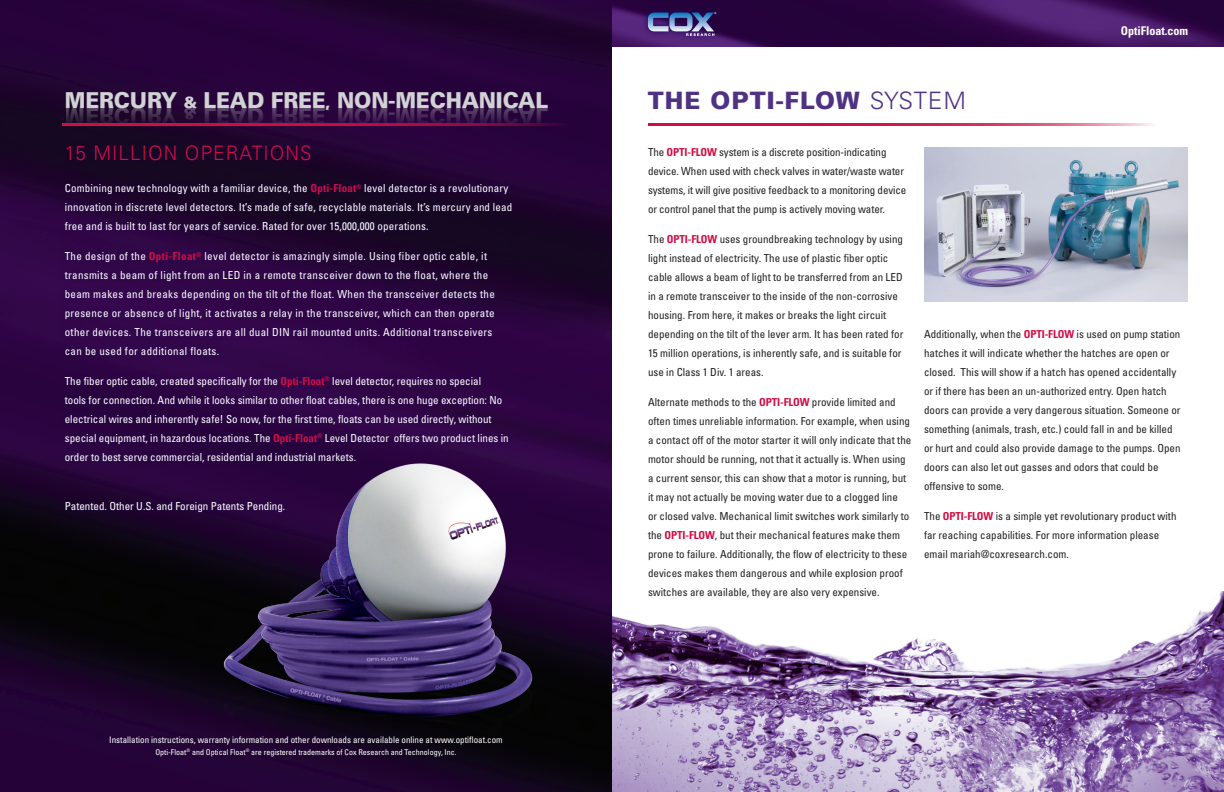
<style>
.page{position:relative;width:1224px;height:792px;background:#fff}
.page>*{position:absolute;margin:0;border:0;box-sizing:border-box;transform-origin:0 0}
.t1{font:900 24px "Univers";letter-spacing:.04em;color:#503284}
.t2{font:900 21.9px "Univers";letter-spacing:-.01em;color:#d1d2d4;scale:.95 1}
.t3{font:300 20px "Univers";letter-spacing:.06em;color:#d20d44;scale:.94 1}
.t4{font:700 condensed 12px "Univers";color:#fff}
.t5{font:condensed 11px/19px "Univers";color:#231f20}
.t6{font:condensed 11px/19px "Univers";letter-spacing:.015em;color:#fff}
.t7{font:condensed 9px "Univers";color:#fff}
.t8{font:condensed 8px "Univers";color:#fff}
.t9{font:700 2.6px "Helvetica";color:#fff}
.s1{font-size:15.6px}
.s2{font-weight:300}
.s3{font-weight:700;color:#d20d44}
</style>
<div class="page">
<img style="left:612px;top:0;width:612px;height:47px">
<img style="left:0;top:0;width:612px;height:792px">
<div style="left:59px;top:139px;width:459px;height:380px;background:#230658;opacity:.75"></div>
<img style="left:612px;top:591px;width:612px;height:201px">
<img style="left:924px;top:147px;width:264px;height:155px">
<img style="left:194px;top:422px;width:339px;height:314px">
<hr style="left:648px;top:123px;width:511px;height:3px;background:#d20d44">
<hr style="left:62px;top:123px;width:511px;height:3px;background:#d20d44">
<svg style="left:641px;top:6px;width:81px;height:36px"></svg>
<svg style="left:648px;top:13px;width:66px;height:23px;background:#6166a0"></svg>
<p class="t9" style="left:714px;top:11px;width:3px">®</p>
<h2 class="t2" style="left:65px;top:86px;width:510px">MERCURY <span class="s1">&amp;</span> LEAD FREE<span class="s1">,</span> NON-MECHANICAL</h2>
<h1 class="t1" style="left:648px;top:85px;width:320px">THE OPTI-FLOW <span class="s2">SYSTEM</span></h1>
<p class="t4" style="left:1121px;top:23px;width:69px">OptiFloat.com</p>
<h3 class="t3" style="left:65px;top:141px;width:264px">15 MILLION OPERATIONS</h3>
<p class="t6" style="left:65px;top:179px;width:449px">Combining new technology with a familiar device, the <span class="s3">Opti-Float</span><sup>®</sup> level detector is a revolutionary innovation in discrete level detectors. It’s made of safe, recyclable materials. It’s mercury and lead free and is built to last for years of service. Rated for over 15,000,000 operations.</p>
<p class="t6" style="left:65px;top:247px;width:432px">The design of the <span class="s3">Opti-Float</span><sup>®</sup> level detector is amazingly simple. Using fiber optic cable, it transmits a beam of light from an LED in a remote transceiver down to the float, where the beam makes and breaks depending on the tilt of the float. When the transceiver detects the presence or absence of light, it activates a relay in the transceiver, which can then operate other devices. The transceivers are all dual DIN rail mounted units. Additional transceivers can be used for additional floats.</p>
<p class="t6" style="left:65px;top:371px;width:446px">The fiber optic cable, created specifically for the <span class="s3">Opti-Float</span><sup>®</sup> level detector, requires no special<br>tools for connection. And while it looks similar to other float cables, there is one huge exception: No electrical wires and inherently safe! So now, for the first time, floats can be used directly, without special equipment, in hazardous locations. The <span class="s3">Opti-Float</span><sup>®</sup> Level Detector offers two product lines in order to best serve commercial, residential and industrial markets.</p>
<p class="t6" style="left:65px;top:497px;width:222px">Patented. Other U.S. and Foreign Patents Pending.</p>
<p class="t7" style="left:109px;top:734px;width:395px">Installation instructions, warranty information and other downloads are available online at www.optifloat.com</p>
<p class="t8" style="left:155px;top:747px;width:303px">Opti-Float<sup>®</sup> and Optical Float<sup>®</sup> are registered trademarks of Cox Research and Technology, Inc.</p>
<p class="t5" style="left:648px;top:142px;width:260px">The <span class="s3">OPTI-FLOW</span> system is a discrete position-indicating device. When used with check valves in water/waste water systems, it will give positive feedback to a monitoring device or control panel that the pump is actively moving water.</p>
<p class="t5" style="left:648px;top:229px;width:257px">The <span class="s3">OPTI-FLOW</span> uses groundbreaking technology by using light instead of electricity. The use of plastic fiber optic cable allows a beam of light to be transferred from an LED in a remote transceiver to the inside of the non-corrosive housing. From here, it makes or breaks the light circuit depending on the tilt of the lever arm. It has been rated for 15 million operations, is inherently safe, and is suitable for use in Class 1 Div. 1 areas.</p>
<p class="t5" style="left:648px;top:392px;width:265px">Alternate methods to the <span class="s3">OPTI-FLOW</span> provide limited and often times unreliable information. For example, when using a contact off of the motor starter it will only indicate that the motor should be running, not that it actually is. When using a current sensor, this can show that a motor is running, but it may not actually be moving water due to a clogged line<br>or closed valve. Mechanical limit switches work similarly to the <span class="s3">OPTI-FLOW</span>, but their mechanical features make them prone to failure. Additionally, the flow of electricity to these devices makes them dangerous and while explosion proof switches are available, they are also very expensive.</p>
<p class="t5" style="left:924px;top:324px;width:258px">Additionally, when the <span class="s3">OPTI-FLOW</span> is used on pump station hatches it will indicate whether the hatches are open or closed. This will show if a hatch has opened accidentally or if there has been an un-authorized entry. Open hatch doors can provide a very dangerous situation. Someone or something (animals, trash, etc.) could fall in and be killed or hurt and could also provide damage to the pumps. Open doors can also let out gasses and odors that could be offensive to some.</p>
<p class="t5" style="left:924px;top:506px;width:254px">The <span class="s3">OPTI-FLOW</span> is a simple yet revolutionary product with far reaching capabilities. For more information please email mariah@coxresearch.com.</p>
</div>
